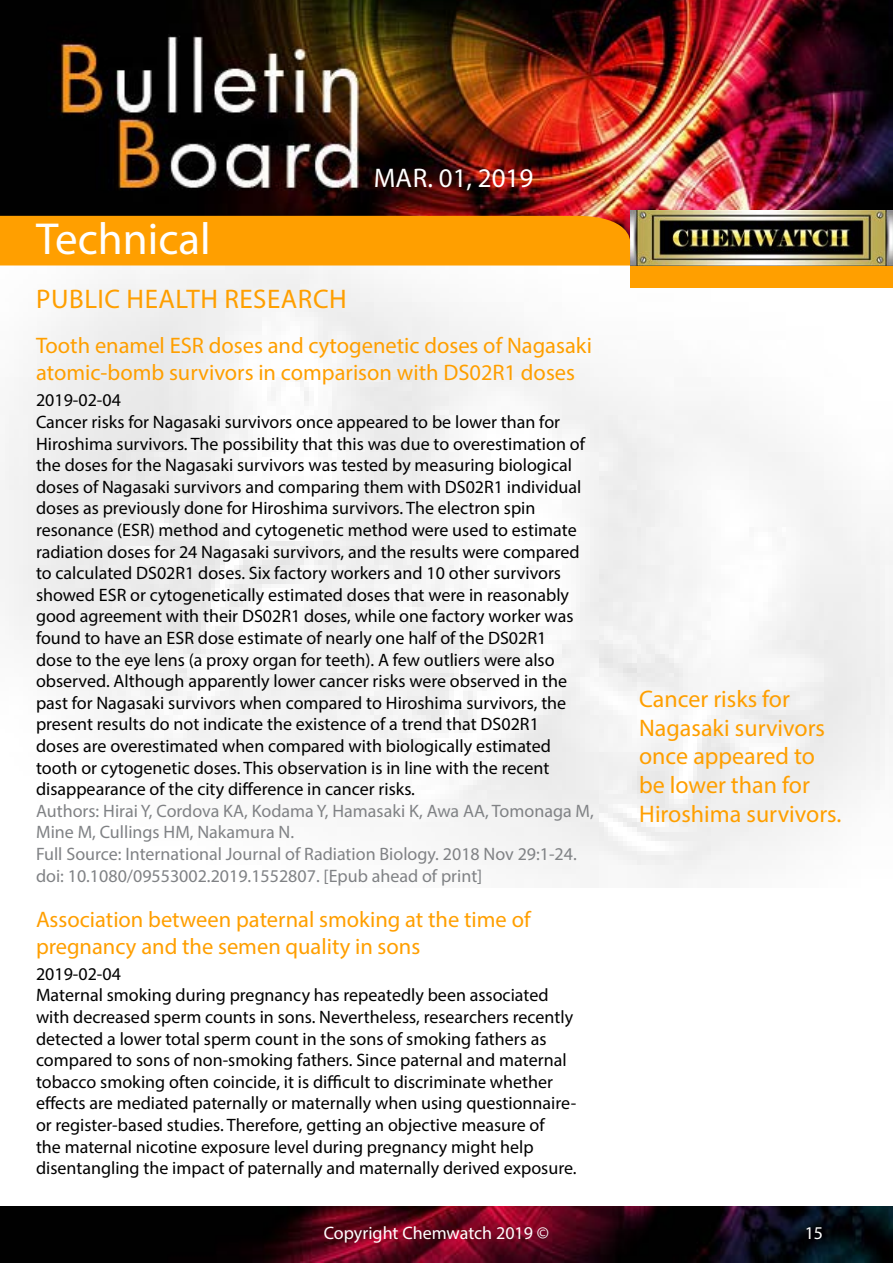
<style>
.page{position:relative;width:893px;height:1263px;background:#fff}
.page>*{position:absolute;margin:0;border:0;box-sizing:border-box;transform-origin:0 0}
.t1{font:45px "Myriad Pro";color:#fff}
.t2{font:27px "Myriad Pro";letter-spacing:.02em;color:#ff9f00}
.t3{font:27px "Myriad Pro";color:#fff}
.t4{font:24px/28.8px "Myriad Pro";color:#ff9f00}
.t5{font:22.5px/27px "Myriad Pro";color:#ff9f00}
.t6{font:18px/21.6px "Myriad Pro";color:#000}
.t7{font:18px/21.6px "Myriad Pro";color:#808285}
.t8{font:18px "Myriad Pro";color:#fff}
</style>
<div class="page">
<img style="left:0;top:0;width:893px;height:887px">
<div style="left:630px;top:265px;width:263px;height:23px;background:#ff9f00"></div>
<img style="left:630px;top:210px;width:262px;height:56px">
<svg style="left:0;top:216px;width:630px;height:72px"></svg>
<img style="left:0;top:1206px;width:893px;height:57px">
<h2 class="t3" style="left:374px;top:161px;width:161px">Mar. 01, 2019</h2>
<h1 class="t1" style="left:36px;top:211px;width:176px">Technical</h1>
<h2 class="t2" style="left:36px;top:283px;width:312px">PUBLIC HEALTH RESEARCH</h2>
<p class="t5" style="left:36px;top:332px;width:557px">Tooth enamel ESR doses and cytogenetic doses of Nagasaki atomic-bomb survivors in comparison with DS02R1 doses</p>
<p class="t6" style="left:36px;top:389px;width:550px">2019-02-04<br>Cancer risks for Nagasaki survivors once appeared to be lower than for Hiroshima survivors. The possibility that this was due to overestimation of the doses for the Nagasaki survivors was tested by measuring biological doses of Nagasaki survivors and comparing them with DS02R1 individual doses as previously done for Hiroshima survivors. The electron spin resonance (ESR) method and cytogenetic method were used to estimate radiation doses for 24 Nagasaki survivors, and the results were compared to calculated DS02R1 doses. Six factory workers and 10 other survivors showed ESR or cytogenetically estimated doses that were in reasonably good agreement with their DS02R1 doses, while one factory worker was found to have an ESR dose estimate of nearly one half of the DS02R1 dose to the eye lens (a proxy organ for teeth). A few outliers were also observed. Although apparently lower cancer risks were observed in the past for Nagasaki survivors when compared to Hiroshima survivors, the present results do not indicate the existence of a trend that DS02R1 doses are overestimated when compared with biologically estimated tooth or cytogenetic doses. This observation is in line with the recent disappearance of the city difference in cancer risks.</p>
<p class="t7" style="left:36px;top:800px;width:559px">Authors: Hirai Y, Cordova KA, Kodama Y, Hamasaki K, Awa AA, Tomonaga M, Mine M, Cullings HM, Nakamura N.<br>Full Source: International Journal of Radiation Biology. 2018 Nov 29:1-24. doi: 10.1080/09553002.2019.1552807. [Epub ahead of print]</p>
<p class="t5" style="left:36px;top:905px;width:496px">Association between paternal smoking at the time of pregnancy and the semen quality in sons</p>
<p class="t6" style="left:36px;top:963px;width:542px">2019-02-04<br>Maternal smoking during pregnancy has repeatedly been associated with decreased sperm counts in sons. Nevertheless, researchers recently detected a lower total sperm count in the sons of smoking fathers as compared to sons of non-smoking fathers. Since paternal and maternal tobacco smoking often coincide, it is difficult to discriminate whether effects are mediated paternally or maternally when using questionnaire&shy;or register-based studies. Therefore, getting an objective measure of<br>the maternal nicotine exposure level during pregnancy might help disentangling the impact of paternally and maternally derived exposure.</p>
<h3 class="t4" style="left:639px;top:684px;width:204px">Cancer risks for<br>Nagasaki survivors once appeared to be lower than for<br>Hiroshima survivors.</h3>
<p class="t8" style="left:324px;top:1222px;width:227px">Copyright Chemwatch 2019 ©</p>
<p class="t8" style="left:805px;top:1222px;width:20px">15</p>
</div>
